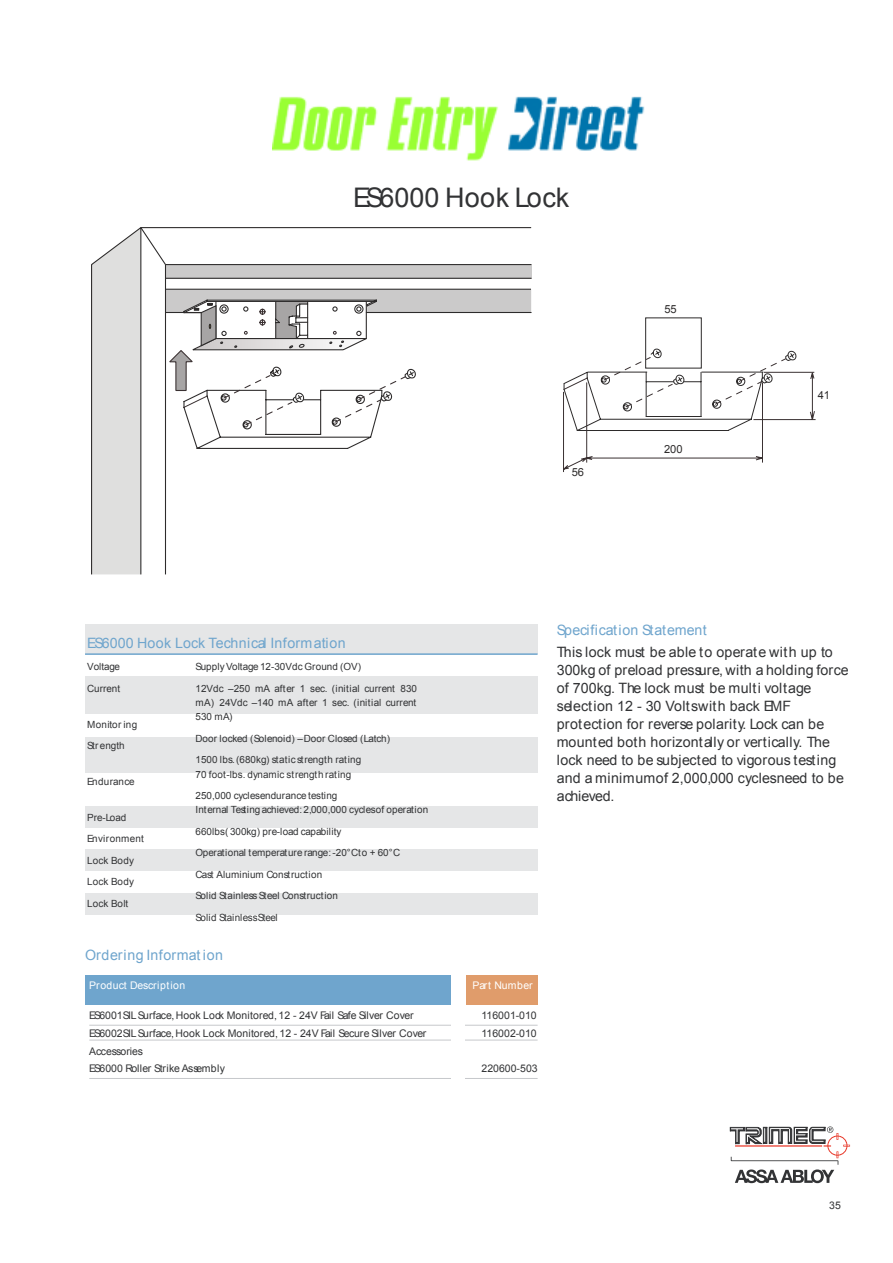
<style>
.page{position:relative;width:893px;height:1263px;background:#fff}
.page>*{position:absolute;margin:0;border:0;box-sizing:border-box;transform-origin:0 0}
.t1{font:27px "Arial";color:#323335}
.t2{font:14.25px/18px "Arial";letter-spacing:.01em;color:#323335}
.t3{font:14.25px "Arial";letter-spacing:.01em;color:#6fa5cd}
.t4{font:14.25px "Arial";letter-spacing:.035em;color:#6fa5cd}
.t5{font:11.25px "Arial";color:#2d2b2b}
.t6{font:10.5px/17.7px "Arial";color:#323335}
.t7{font:10.5px "Arial";letter-spacing:.03em;color:#fff}
.t8{font:9.9px/21.5px "Arial";color:#323335}
</style>
<div class="page">
<svg style="left:729px;top:1126px;width:121px;height:57px"></svg>
<svg style="left:91px;top:227px;width:441px;height:348px"></svg>
<hr style="left:563px;top:392px;width:1px;height:80px;background:#3a3132">
<div style="left:645px;top:318px;width:57px;height:50px;border:1px solid #2d2b2b"></div>
<svg style="left:563px;top:348px;width:253px;height:122px"></svg>
<hr style="left:764px;top:372px;width:50px;height:1px;background:#3a3132">
<div style="left:85px;top:624px;width:453px;height:30px;background:#e5e6e7"></div>
<div style="left:85px;top:676px;width:453px;height:37px;background:#e5e6e7"></div>
<div style="left:85px;top:737px;width:453px;height:36px;background:#e5e6e7"></div>
<div style="left:85px;top:849px;width:453px;height:22px;background:#e5e6e7"></div>
<div style="left:85px;top:893px;width:453px;height:21px;background:#e5e6e7"></div>
<div style="left:85px;top:806px;width:453px;height:22px;background:#e5e6e7"></div>
<hr style="left:85px;top:653px;width:453px;height:2px;background:#6fa5cd">
<div style="left:85px;top:975px;width:368px;height:30px;background:#6fa5cd"></div>
<div style="left:467px;top:975px;width:71px;height:30px;background:#e09c6b"></div>
<hr style="left:89px;top:1025px;width:449px;height:1px;background:#c6c8cb">
<hr style="left:89px;top:1040px;width:449px;height:1px;background:#c6c8cb">
<hr style="left:89px;top:1078px;width:449px;height:1px;background:#c6c8cb">
<div style="left:452px;top:970px;width:13px;height:158px;background:#fff"></div>
<img style="left:272px;top:96px;width:373px;height:65px">
<h1 class="t1" style="left:353px;top:187px;width:218px">ES6000 Hook Lock</h1>
<p class="t5" style="left:572px;top:468px;width:14px">56</p>
<p class="t5" style="left:664px;top:305px;width:14px">55</p>
<p class="t5" style="left:664px;top:445px;width:20px">200</p>
<p class="t5" style="left:818px;top:391px;width:14px">41</p>
<h2 class="t3" style="left:87px;top:637px;width:260px">ES6000 Hook Lock Technical Information</h2>
<p class="t8" style="left:87px;top:657px;width:35px">Voltage<br>Current</p>
<p class="t8" style="left:87px;top:714px;width:51px">Monitor ing<br>Str ength</p>
<p class="t8" style="left:87px;top:771px;width:49px">Endurance</p>
<p class="t8" style="left:87px;top:807px;width:58px">Pre-Load<br>Environment<br>Lock Body<br>Lock Body<br>Lock Bolt</p>
<p class="t8" style="left:196px;top:657px;width:223px">SupplyVoltage12-30Vdc Ground (OV)<br>12Vdc –250 mA after 1 sec. (initial current 830</p>
<p class="t8" style="left:196px;top:696px;width:222px;line-height:14.2px">mA) 24Vdc –140 mA after 1 sec. (initial current<br>530 mA)</p>
<p class="t8" style="left:196px;top:729px;width:196px">Door locked (Solenoid) – Door Closed (Latch)<br>1500 lbs.(680kg) static strength rating</p>
<p class="t8" style="left:196px;top:764px;width:157px">70 foot-lbs. dynamic strength rating<br>250,000 cyclesendurance testing</p>
<p class="t8" style="left:196px;top:800px;width:234px">Internal Testing achieved: 2,000,000 cyclesof operation 660lbs( 300kg) pre-load capability<br>Operational temperature range:-20°Cto + 60°C<br>Cast Aluminium Construction<br>Solid StainlessSteel Construction<br>Solid StainlessSteel</p>
<h2 class="t4" style="left:85px;top:950px;width:140px">Ordering Informat ion</h2>
<p class="t7" style="left:89px;top:981px;width:97px">Product Description</p>
<p class="t7" style="left:473px;top:981px;width:62px">Part Number</p>
<p class="t6" style="left:89px;top:1008px;width:326px">ES6001SILSurface,Hook Lock Monitored,12 - 24V Fail Safe Silver Cover</p>
<p class="t6" style="left:481px;top:1008px;width:57px">116001-010</p>
<p class="t6" style="left:89px;top:1025px;width:339px">ES6002SILSurface,Hook Lock Monitored,12 - 24V Fail Secure Silver Cover</p>
<p class="t6" style="left:481px;top:1025px;width:57px">116002-010</p>
<p class="t6" style="left:89px;top:1043px;width:137px">Accessories<br>ES6000 Roller Strike Assembly</p>
<p class="t6" style="left:482px;top:1061px;width:58px">220600-503</p>
<h2 class="t3" style="left:557px;top:625px;width:152px">Specification Statement</h2>
<p class="t2" style="left:557px;top:644px;width:294px">This lock must be able to operate with up to 300kg of preload pressure, with a holding force of 700kg. The lock must be multi voltage selection 12 - 30 Voltswith back EMF protection for reverse polarity. Lock can be mounted both horizontally or vertically. The lock need to be subjected to vigorous testing and a minimumof 2,000,000 cyclesneed to be achieved.</p>
<p class="t6" style="left:829px;top:1197px;width:13px">35</p>
</div>
